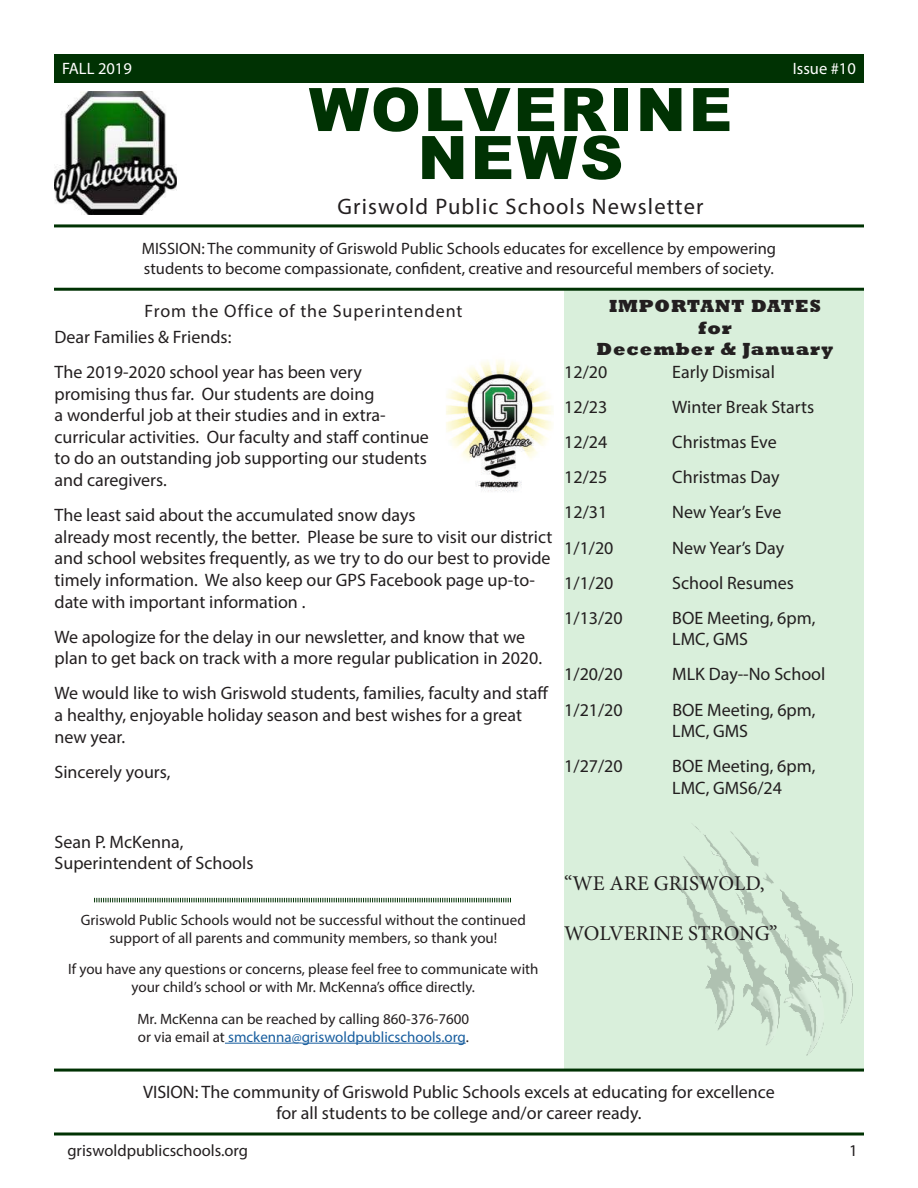
<style>
.page{position:relative;width:918px;height:1188px;background:#fff}
.page>*{position:absolute;margin:0;border:0;box-sizing:border-box;transform-origin:0 0}
.t1{font:900 60px/48px "Arial";letter-spacing:.05em;color:#003203;text-align:center}
.t2{font:22.5px "Myriad Pro";letter-spacing:.05em;color:#231f20}
.t3{font:21px "Minion Pro";color:#231f20}
.t4{font:18px/21.6px "Myriad Pro";color:#231f20}
.t5{font:800 18px/21.6px "Rockwell";letter-spacing:.05em;color:#231f20;text-align:center}
.t6{font:18px "Myriad Pro";letter-spacing:.05em;color:#231f20}
.t7{font:16.5px/19.8px "Myriad Pro";color:#231f20}
.t8{font:16.5px "Myriad Pro";color:#fff}
.t9{font:15px/18px "Myriad Pro";color:#231f20;text-align:center}
.s1{color:#175d9e}
.s2{font-size:13.5px;color:#175d9e}
</style>
<div class="page">
<svg style="left:54px;top:1132px;width:810px;height:4px;background:#3f6541"></svg>
<div style="left:54px;top:54px;width:810px;height:28px;background:#003203"></div>
<div style="left:564px;top:289px;width:300px;height:781px;background:#d9efdb"></div>
<img style="left:54px;top:92px;width:123px;height:123px">
<hr style="left:54px;top:224px;width:810px;height:3px;background:#003203">
<hr style="left:54px;top:1069px;width:810px;height:3px;background:#003203">
<hr style="left:54px;top:288px;width:810px;height:3px;background:#003203">
<hr style="left:225px;top:1043px;width:67px;height:1px;background:#175d9e">
<hr style="left:302px;top:1043px;width:164px;height:1px;background:#175d9e">
<img style="left:446px;top:359px;width:107px;height:133px">
<img style="left:673px;top:826px;width:180px;height:230px">
<svg style="left:94px;top:898px;width:417px;height:4px"></svg>
<p class="t8" style="left:62px;top:59px;width:71px">FALL 2019</p>
<p class="t8" style="left:793px;top:59px;width:64px">Issue #10</p>
<h1 class="t1" style="left:309px;top:84px;width:425px">WOLVERINE<br>NEWS</h1>
<p class="t2" style="left:338px;top:193px;width:367px">Griswold Public Schools Newsletter</p>
<p class="t7" style="left:142px;top:238px;width:636px">MISSION: The community of Griswold Public Schools educates for excellence by empowering students to become compassionate, confident, creative and resourceful members of society.</p>
<p class="t6" style="left:145px;top:300px;width:319px">From the Office of the Superintendent</p>
<p class="t4" style="left:55px;top:319px;width:309px;line-height:35.1px">Dear Families &amp; Friends:<br>The 2019-2020 school year has been very</p>
<p class="t4" style="left:55px;top:382px;width:376px">promising thus far. Our students are doing<br>a wonderful job at their studies and in extra&shy;curricular activities. Our faculty and staff continue to do an outstanding job supporting our students and caregivers.</p>
<p class="t4" style="left:55px;top:504px;width:499px">The least said about the accumulated snow days<br>already most recently, the better. Please be sure to visit our district and school websites frequently, as we try to do our best to provide timely information. We also keep our GPS Facebook page up-to&shy;date with important information .</p>
<p class="t4" style="left:55px;top:625px;width:489px">We apologize for the delay in our newsletter, and know that we plan to get back on track with a more regular publication in 2020.</p>
<p class="t4" style="left:55px;top:682px;width:496px">We would like to wish Griswold students, families, faculty and staff a healthy, enjoyable holiday season and best wishes for a great new year.</p>
<p class="t4" style="left:55px;top:760px;width:117px">Sincerely yours,</p>
<p class="t5" style="left:596px;top:295px;width:238px">IMPORTANT DATES for<br>December &amp; January</p>
<p class="t4" style="left:564px;top:361px;width:45px">12/20</p>
<p class="t4" style="left:672px;top:361px;width:104px">Early Dismisal</p>
<p class="t4" style="left:564px;top:396px;width:45px">12/23</p>
<p class="t4" style="left:672px;top:396px;width:143px">Winter Break Starts</p>
<p class="t4" style="left:564px;top:431px;width:45px">12/24</p>
<p class="t4" style="left:672px;top:431px;width:106px">Christmas Eve</p>
<p class="t4" style="left:564px;top:466px;width:45px">12/25</p>
<p class="t4" style="left:672px;top:466px;width:109px">Christmas Day</p>
<p class="t4" style="left:564px;top:501px;width:45px">12/31</p>
<p class="t4" style="left:672px;top:501px;width:111px">New Year’s Eve</p>
<p class="t4" style="left:564px;top:536px;width:51px">1/1/20</p>
<p class="t4" style="left:672px;top:536px;width:113px">New Year’s Day</p>
<p class="t4" style="left:564px;top:571px;width:51px">1/1/20</p>
<p class="t4" style="left:672px;top:571px;width:123px">School Resumes</p>
<p class="t4" style="left:564px;top:607px;width:60px">1/13/20</p>
<p class="t4" style="left:672px;top:607px;width:145px">BOE Meeting, 6pm,<br>LMC, GMS</p>
<p class="t4" style="left:564px;top:663px;width:60px">1/20/20</p>
<p class="t4" style="left:672px;top:663px;width:155px">MLK Day--No School</p>
<p class="t4" style="left:564px;top:698px;width:60px">1/21/20</p>
<p class="t4" style="left:672px;top:698px;width:145px">BOE Meeting, 6pm,<br>LMC, GMS</p>
<p class="t4" style="left:564px;top:755px;width:60px">1/27/20</p>
<p class="t4" style="left:672px;top:755px;width:145px">BOE Meeting, 6pm,<br>LMC, GMS6/24</p>
<p class="t4" style="left:55px;top:831px;width:200px">Sean P. McKenna,<br>Superintendent of Schools</p>
<p class="t3" style="left:564px;top:869px;width:202px">“WE ARE GRISWOLD,</p>
<p class="t3" style="left:564px;top:920px;width:215px">WOLVERINE STRONG”</p>
<p class="t9" style="left:81px;top:910px;width:446px">Griswold Public Schools would not be successful without the continued support of all parents and community members, so thank you!</p>
<p class="t9" style="left:68px;top:960px;width:472px">If you have any questions or concerns, please feel free to communicate with your child’s school or with Mr. McKenna’s office directly.</p>
<p class="t9" style="left:137px;top:1009px;width:333px;text-align:left">Mr. McKenna can be reached by calling 860-376-7600 or via email at <span class="s1">smckenna</span><span class="s2">@</span><span class="s1">griswoldpublicschools.org</span>.</p>
<p class="t4" style="left:143px;top:1081px;width:633px;text-align:center">VISION: The community of Griswold Public Schools excels at educating for excellence for all students to be college and/or career ready.</p>
<p class="t7" style="left:68px;top:1140px;width:182px">griswoldpublicschools.org</p>
<p class="t7" style="left:849px;top:1140px;width:10px">1</p>
</div>
